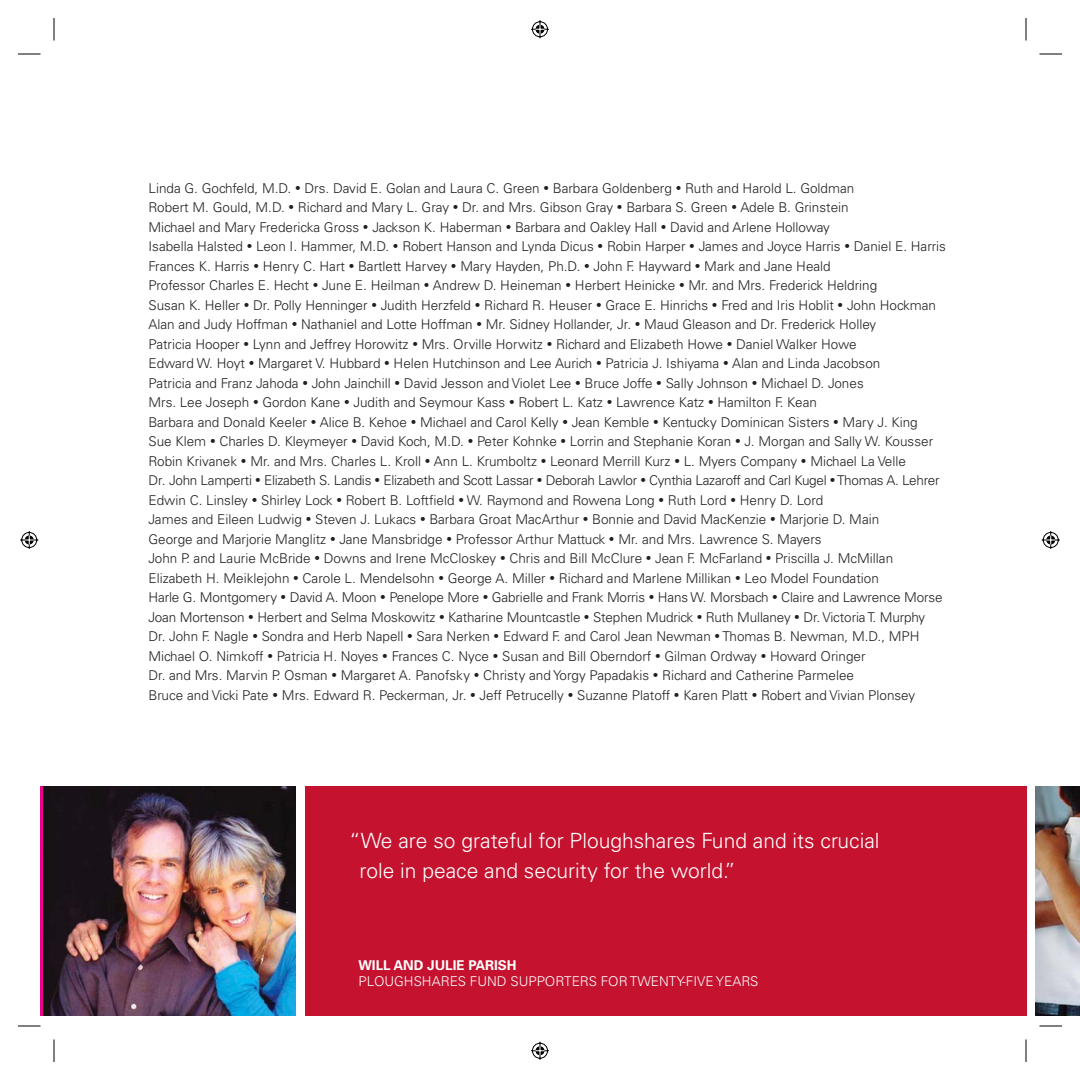
<style>
.page{position:relative;width:1080px;height:1080px;background:#fff}
.page>*{position:absolute;margin:0;border:0;box-sizing:border-box;transform-origin:0 0}
.t1{font:300 21px/30px "Univers";color:#fff}
.t2{font:300 13.5px/19.5px "Univers";color:#231f20}
.t3{font:300 13.5px "Univers";color:#fff}
.t4{font:700 13.5px "Univers";color:#fff}
.s1{font-size:11.25px}
</style>
<div class="page">
<div style="left:305px;top:786px;width:721px;height:230px;background:#c4122f"></div>
<img style="left:44px;top:786px;width:251px;height:230px">
<img style="left:1036px;top:786px;width:44px;height:230px">
<svg style="left:18px;top:54px;width:22px;height:1px"></svg>
<svg style="left:1040px;top:54px;width:22px;height:1px"></svg>
<svg style="left:18px;top:1026px;width:22px;height:1px"></svg>
<svg style="left:1040px;top:1026px;width:22px;height:1px"></svg>
<svg style="left:54px;top:18px;width:1px;height:22px"></svg>
<svg style="left:54px;top:1040px;width:1px;height:22px"></svg>
<svg style="left:1026px;top:18px;width:1px;height:22px"></svg>
<svg style="left:1026px;top:1040px;width:1px;height:22px"></svg>
<svg style="left:531px;top:20px;width:18px;height:19px"></svg>
<svg style="left:531px;top:1041px;width:18px;height:19px"></svg>
<svg style="left:20px;top:531px;width:19px;height:18px"></svg>
<svg style="left:1041px;top:531px;width:19px;height:18px"></svg>
<p class="t2" style="left:148px;top:179px;width:799px">Linda G. Gochfeld, M.D. <span class="s1">•</span> Drs. David E. Golan and Laura C. Green <span class="s1">•</span> Barbara Goldenberg <span class="s1">•</span> Ruth and Harold L. Goldman<br>Robert M. Gould, M.D. <span class="s1">•</span> Richard and Mary L. Gray <span class="s1">•</span> Dr. and Mrs. Gibson Gray <span class="s1">•</span> Barbara S. Green <span class="s1">•</span> Adele B. Grinstein<br>Michael and Mary Fredericka Gross <span class="s1">•</span> Jackson K. Haberman <span class="s1">•</span> Barbara and Oakley Hall <span class="s1">•</span> David and Arlene Holloway<br>Isabella Halsted <span class="s1">•</span> Leon I. Hammer, M.D. <span class="s1">•</span> Robert Hanson and Lynda Dicus <span class="s1">•</span> Robin Harper <span class="s1">•</span> James and Joyce Harris <span class="s1">•</span> Daniel E. Harris Frances K. Harris <span class="s1">•</span> Henry C. Hart <span class="s1">•</span> Bartlett Harvey <span class="s1">•</span> Mary Hayden, Ph.D. <span class="s1">•</span> John F. Hayward <span class="s1">•</span> Mark and Jane Heald<br>Professor Charles E. Hecht <span class="s1">•</span> June E. Heilman <span class="s1">•</span> Andrew D. Heineman <span class="s1">•</span> Herbert Heinicke <span class="s1">•</span> Mr. and Mrs. Frederick Heldring<br>Susan K. Heller <span class="s1">•</span> Dr. Polly Henninger <span class="s1">•</span> Judith Herzfeld <span class="s1">•</span> Richard R. Heuser <span class="s1">•</span> Grace E. Hinrichs <span class="s1">•</span> Fred and Iris Hoblit <span class="s1">•</span> John Hockman Alan and Judy Hoffman <span class="s1">•</span> Nathaniel and Lotte Hoffman <span class="s1">•</span> Mr. Sidney Hollander, Jr. <span class="s1">•</span> Maud Gleason and Dr. Frederick Holley<br>Patricia Hooper <span class="s1">•</span> Lynn and Jeffrey Horowitz <span class="s1">•</span> Mrs. Orville Horwitz <span class="s1">•</span> Richard and Elizabeth Howe <span class="s1">•</span> Daniel Walker Howe<br>Edward W. Hoyt <span class="s1">•</span> Margaret V. Hubbard <span class="s1">•</span> Helen Hutchinson and Lee Aurich <span class="s1">•</span> Patricia J. Ishiyama <span class="s1">•</span> Alan and Linda Jacobson<br>Patricia and Franz Jahoda <span class="s1">•</span> John Jainchill <span class="s1">•</span> David Jesson and Violet Lee <span class="s1">•</span> Bruce Joffe <span class="s1">•</span> Sally Johnson <span class="s1">•</span> Michael D. Jones<br>Mrs. Lee Joseph <span class="s1">•</span> Gordon Kane <span class="s1">•</span> Judith and Seymour Kass <span class="s1">•</span> Robert L. Katz <span class="s1">•</span> Lawrence Katz <span class="s1">•</span> Hamilton F. Kean<br>Barbara and Donald Keeler <span class="s1">•</span> Alice B. Kehoe <span class="s1">•</span> Michael and Carol Kelly <span class="s1">•</span> Jean Kemble <span class="s1">•</span> Kentucky Dominican Sisters <span class="s1">•</span> Mary J. King<br>Sue Klem <span class="s1">•</span> Charles D. Kleymeyer <span class="s1">•</span> David Koch, M.D. <span class="s1">•</span> Peter Kohnke <span class="s1">•</span> Lorrin and Stephanie Koran <span class="s1">•</span> J. Morgan and Sally W. Kousser Robin Krivanek <span class="s1">•</span> Mr. and Mrs. Charles L. Kroll <span class="s1">•</span> Ann L. Krumboltz <span class="s1">•</span> Leonard Merrill Kurz <span class="s1">•</span> L. Myers Company <span class="s1">•</span> Michael La Velle<br>Dr. John Lamperti <span class="s1">•</span> Elizabeth S. Landis <span class="s1">•</span> Elizabeth and Scott Lassar <span class="s1">•</span> Deborah Lawlor <span class="s1">•</span> Cynthia Lazaroff and Carl Kugel <span class="s1">•</span> Thomas A. Lehrer Edwin C. Linsley <span class="s1">•</span> Shirley Lock <span class="s1">•</span> Robert B. Loftfield <span class="s1">•</span> W. Raymond and Rowena Long <span class="s1">•</span> Ruth Lord <span class="s1">•</span> Henry D. Lord<br>James and Eileen Ludwig <span class="s1">•</span> Steven J. Lukacs <span class="s1">•</span> Barbara Groat MacArthur <span class="s1">•</span> Bonnie and David MacKenzie <span class="s1">•</span> Marjorie D. Main<br>George and Marjorie Manglitz <span class="s1">•</span> Jane Mansbridge <span class="s1">•</span> Professor Arthur Mattuck <span class="s1">•</span> Mr. and Mrs. Lawrence S. Mayers<br>John P. and Laurie McBride <span class="s1">•</span> Downs and Irene McCloskey <span class="s1">•</span> Chris and Bill McClure <span class="s1">•</span> Jean F. McFarland <span class="s1">•</span> Priscilla J. McMillan Elizabeth H. Meiklejohn <span class="s1">•</span> Carole L. Mendelsohn <span class="s1">•</span> George A. Miller <span class="s1">•</span> Richard and Marlene Millikan <span class="s1">•</span> Leo Model Foundation<br>Harle G. Montgomery <span class="s1">•</span> David A. Moon <span class="s1">•</span> Penelope More <span class="s1">•</span> Gabrielle and Frank Morris <span class="s1">•</span> Hans W. Morsbach <span class="s1">•</span> Claire and Lawrence Morse Joan Mortenson <span class="s1">•</span> Herbert and Selma Moskowitz <span class="s1">•</span> Katharine Mountcastle <span class="s1">•</span> Stephen Mudrick <span class="s1">•</span> Ruth Mullaney <span class="s1">•</span> Dr. Victoria T. Murphy<br>Dr. John F. Nagle <span class="s1">•</span> Sondra and Herb Napell <span class="s1">•</span> Sara Nerken <span class="s1">•</span> Edward F. and Carol Jean Newman <span class="s1">•</span> Thomas B. Newman, M.D., MPH Michael O. Nimkoff <span class="s1">•</span> Patricia H. Noyes <span class="s1">•</span> Frances C. Nyce <span class="s1">•</span> Susan and Bill Oberndorf <span class="s1">•</span> Gilman Ordway <span class="s1">•</span> Howard Oringer<br>Dr. and Mrs. Marvin P. Osman <span class="s1">•</span> Margaret A. Panofsky <span class="s1">•</span> Christy and Yorgy Papadakis <span class="s1">•</span> Richard and Catherine Parmelee<br>Bruce and Vicki Pate <span class="s1">•</span> Mrs. Edward R. Peckerman, Jr. <span class="s1">•</span> Jeff Petrucelly <span class="s1">•</span> Suzanne Platoff <span class="s1">•</span> Karen Platt <span class="s1">•</span> Robert and Vivian Plonsey</p>
<h1 class="t1" style="left:359px;top:828px;width:522px;text-indent:-10px">“We are so grateful for Ploughshares Fund and its crucial role in peace and security for the world.”</h1>
<p class="t4" style="left:358px;top:960px;width:160px">WILL AND JULIE PARISH</p>
<p class="t3" style="left:358px;top:976px;width:401px">PLOUGHSHARES FUND SUPPORTERS FOR TWENTY-FIVE YEARS</p>
</div>
